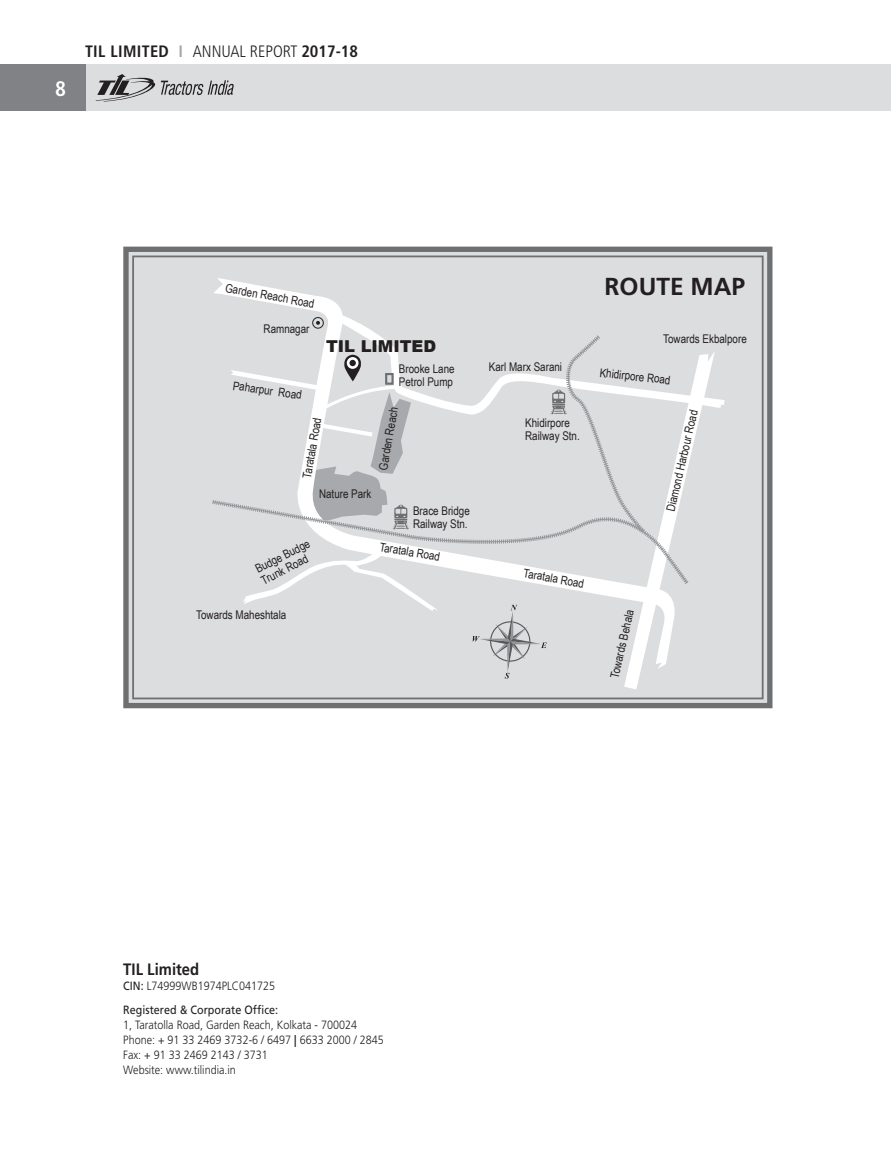
<style>
.page{position:relative;width:891px;height:1161px;background:#fff}
.page>*{position:absolute;margin:0;border:0;box-sizing:border-box;transform-origin:0 0}
.t1{font:700 24.6px "Frutiger";color:#231f20}
.t2{font:700 condensed 21px "Frutiger";color:#fff}
.t3{font:700 condensed 16.5px "Frutiger";letter-spacing:.02em;color:#231f20}
.t4{font:700 16.5px "Frutiger";color:#231f20;scale:.9 1}
.t5{font:900 16.35px "Arial";color:#231f20}
.t6{font:12px/12.9px "Arial Narrow";color:#231f20}
.t7{font:300 12px/15px "Frutiger";color:#231f20;scale:.9 1}
.t8{font:12px/23.5px "Frutiger";color:#231f20;scale:.9 1}
.s1{color:#a7a9ac}
.s2{font-weight:300}
.s3{font-weight:700}
</style>
<div class="page">
<div style="left:0;top:64px;width:891px;height:47px;background:#dcddde"></div>
<svg style="left:96px;top:74px;width:138px;height:28px"></svg>
<div style="left:0;top:64px;width:85px;height:47px;background:#808285"></div>
<svg style="left:123px;top:246px;width:650px;height:463px;background:#cccdce"></svg>
<div style="left:132px;top:256px;width:632px;height:443px;border:2px solid #6d6f71"></div>
<svg style="left:213px;top:277px;width:466px;height:37px;background:#dfe0e1"></svg>
<svg style="left:212px;top:314px;width:513px;height:375px;background:#dcddde"></svg>
<div style="left:385px;top:373px;width:9px;height:12px;border:2px solid #6d6f71"></div>
<h2 class="t2" style="left:55px;top:76px;width:12px">8</h2>
<h3 class="t3" style="left:85px;top:42px;width:275px">TIL LIMITED <span class="s1">I</span> <span class="s2">ANNUAL REPORT</span> 2017-18</h3>
<p class="t6" style="left:227px;top:281px;width:92px;rotate:10deg">Garden Reach Road</p>
<p class="t6" style="left:264px;top:322px;width:47px">Ramnagar</p>
<p class="t6" style="left:234px;top:379px;width:71px;rotate:8deg">Paharpur Road</p>
<h3 class="t5" style="left:326px;top:334px;width:112px">TIL LIMITED</h3>
<p class="t6" style="left:399px;top:362px;width:57px">Brooke Lane<br>Petrol Pump</p>
<p class="t6" style="left:300px;top:477px;width:63px;rotate:-80deg">Taratala Road</p>
<p class="t6" style="left:376px;top:469px;width:65px;rotate:-80deg">Garden Reach</p>
<p class="t6" style="left:253px;top:563px;width:61px;rotate:-27deg">Budge Budge<br>Trunk Road</p>
<p class="t6" style="left:196px;top:608px;width:92px">Towards Maheshtala</p>
<p class="t6" style="left:319px;top:486px;width:54px">Nature Park</p>
<p class="t6" style="left:413px;top:504px;width:58px">Brace Bridge<br>Railway Stn.</p>
<p class="t6" style="left:381px;top:540px;width:63px;rotate:10deg">Taratala Road</p>
<p class="t6" style="left:489px;top:360px;width:75px">Karl Marx Sarani</p>
<p class="t6" style="left:525px;top:416px;width:56px">Khidirpore<br>Railway Stn.</p>
<h1 class="t1" style="left:605px;top:272px;width:142px">ROUTE MAP</h1>
<p class="t6" style="left:663px;top:332px;width:85px">Towards Ekbalpore</p>
<p class="t6" style="left:601px;top:366px;width:73px;rotate:6deg">Khidirpore Road</p>
<p class="t6" style="left:664px;top:510px;width:105px;rotate:-77deg">Diamond Harbour Road</p>
<p class="t6" style="left:525px;top:566px;width:63px;rotate:10deg">Taratala Road</p>
<p class="t6" style="left:608px;top:676px;width:71px;rotate:-77deg">Towards Behala</p>
<h3 class="t4" style="left:123px;top:960px;width:86px">TIL Limited</h3>
<p class="t8" style="left:123px;top:974px;width:174px">CIN: <span class="s2">L74999WB1974PLC041725<br></span>Registered &amp; Corporate Office:</p>
<p class="t7" style="left:123px;top:1017px;width:291px">1, Taratolla Road, Garden Reach, Kolkata - 700024<br>Phone: + 91 33 2469 3732-6 / 6497 <span class="s3">|</span> 6633 2000 / 2845<br>Fax: + 91 33 2469 2143 / 3731<br>Website: www.tilindia.in</p>
</div>
